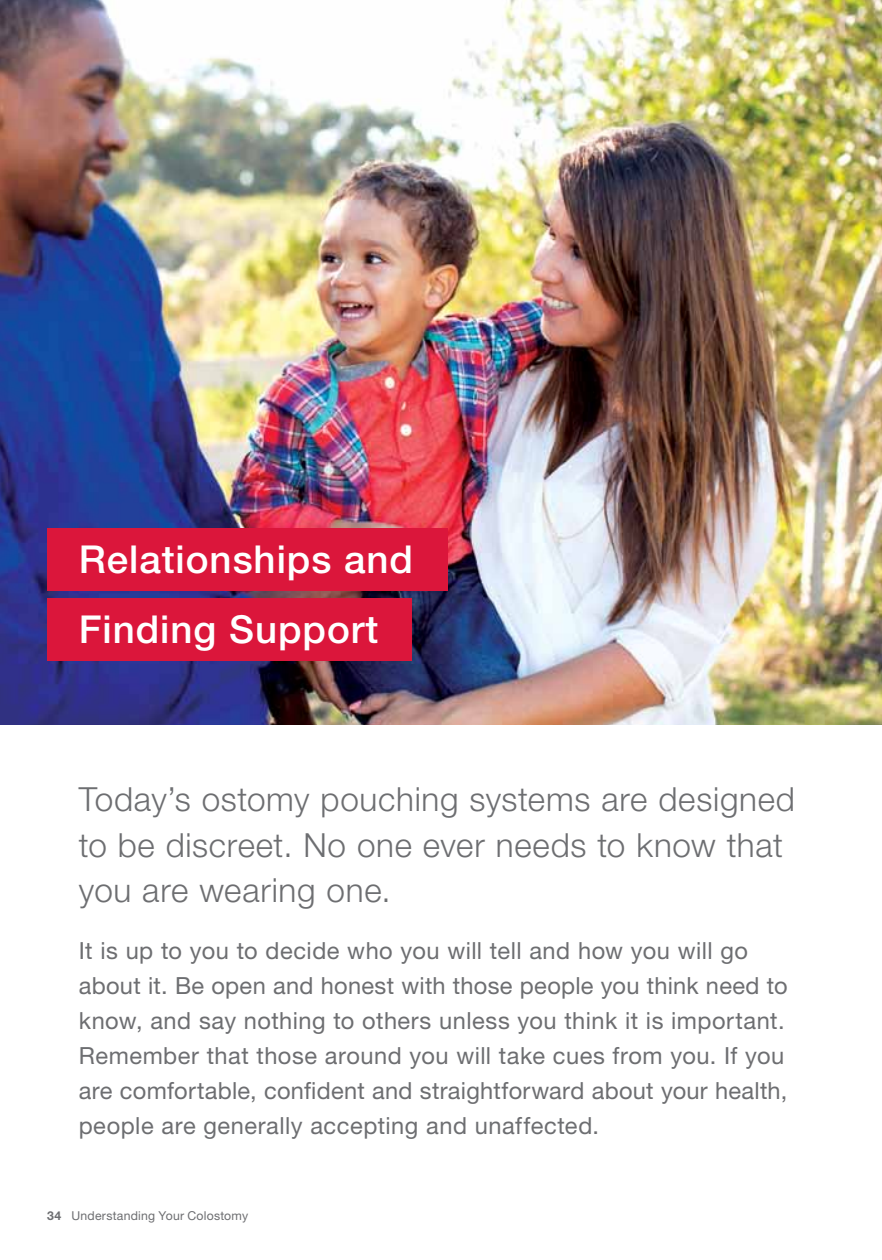
<style>
.page{position:relative;width:882px;height:1260px;background:#fff}
.page>*{position:absolute;margin:0;border:0;box-sizing:border-box;transform-origin:0 0}
.t1{font:500 38.5px/70.4px "Helvetica Neue LT Pro";letter-spacing:.025em;color:#fff}
.t2{font:300 33.25px/45.5px "Helvetica Neue LT Pro";letter-spacing:.02em;color:#6d6e71}
.t3{font:23.62px/35px "Helvetica Neue LT Pro";letter-spacing:.02em;color:#6d6e71}
.t4{font:12.25px "Helvetica Neue LT Pro";letter-spacing:.02em;color:#6d6e71}
.s1{font-weight:700}
</style>
<div class="page">
<img style="left:0;top:0;width:882px;height:724px">
<div style="left:47px;top:528px;width:400px;height:63px;background:#db163b"></div>
<div style="left:47px;top:598px;width:365px;height:64px;background:#db163b"></div>
<h1 class="t1" style="left:79px;top:523px;width:336px">Relationships and<br>Finding Support</h1>
<h2 class="t2" style="left:79px;top:776px;width:718px">Today’s ostomy pouching systems are designed to be discreet. No one ever needs to know that you are wearing one.</h2>
<p class="t3" style="left:79px;top:933px;width:711px">It is up to you to decide who you will tell and how you will go about it. Be open and honest with those people you think need to know, and say nothing to others unless you think it is important.<br>Remember that those around you will take cues from you. If you are comfortable, confident and straightforward about your health, people are generally accepting and unaffected.</p>
<p class="t4" style="left:47px;top:1208px;width:202px"><span class="s1">34</span> Understanding Your Colostomy</p>
</div>
